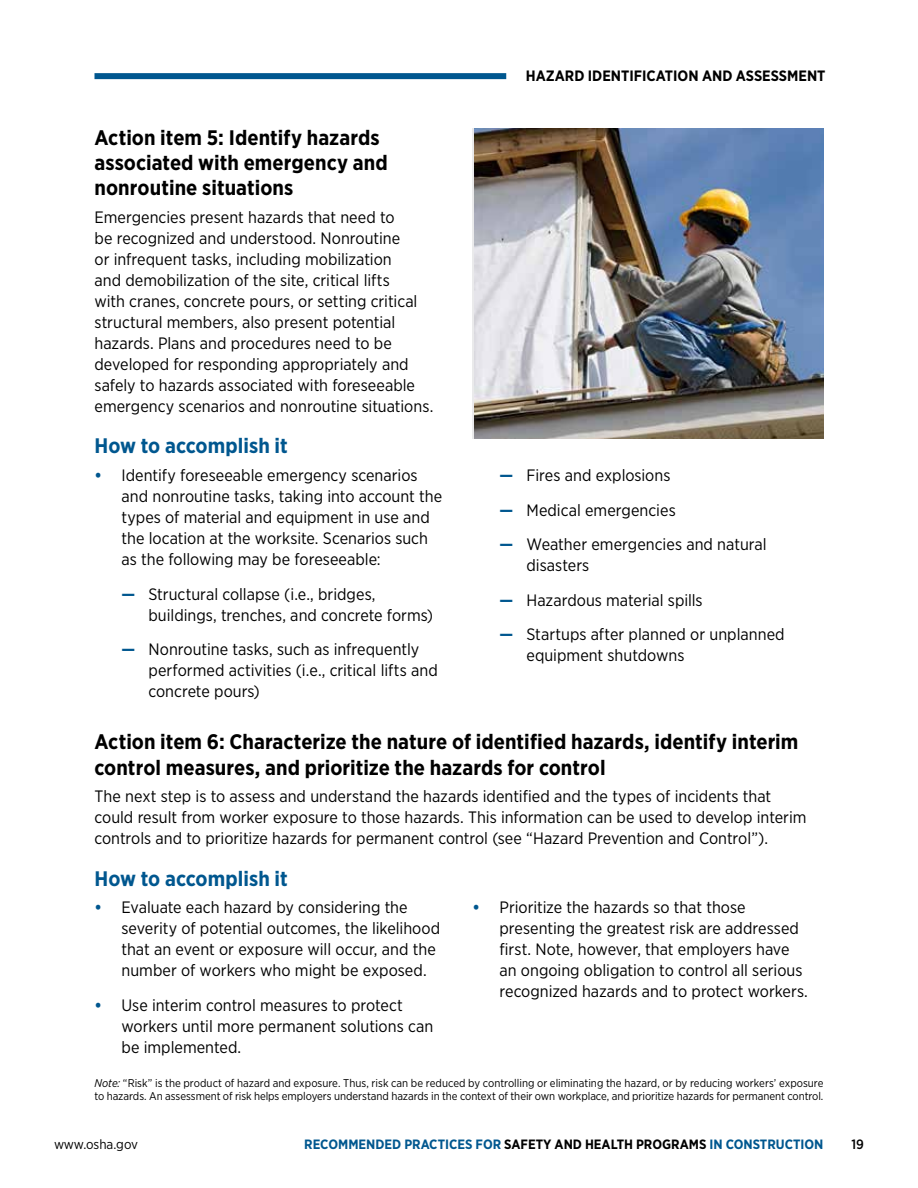
<style>
.page{position:relative;width:918px;height:1188px;background:#fff}
.page>*{position:absolute;margin:0;border:0;box-sizing:border-box;transform-origin:0 0}
.Action_Item{font:700 21px/25.2px "Gotham Narrow";letter-spacing:.005em;color:#000}
.How_to_header{font:700 21px "Gotham Narrow";color:#00578f}
.Action_Item_first_pa{font:16.5px/21px "Gotham Narrow";color:#000}
.t1{font:700 15px "Gotham Narrow";color:#000}
.t2{font:700 13.5px "Gotham Narrow";color:#00578f}
.t3{font:13.5px "Gotham Narrow";color:#000}
.t4{font:500 13.5px "Gotham Narrow";color:#000}
.Note{font:11.25px/13.5px "Gotham Narrow";letter-spacing:-.005em;color:#000}
.s1{font-weight:700;color:#00578f}
.s2{font-style:italic}
.s3{color:#000}
</style>
<div class="page">
<img style="left:475px;top:128px;width:349px;height:311px">
<div style="left:94px;top:73px;width:412px;height:6px;background:#00578f"></div>
<p class="Action_Item" style="left:94px;top:125px;width:295px">Action item 5: Identify hazards associated with emergency and nonroutine situations</p>
<p class="Action_Item_first_pa" style="left:94px;top:207px;width:340px">Emergencies present hazards that need to<br>be recognized and understood. Nonroutine<br>or infrequent tasks, including mobilization<br>and demobilization of the site, critical lifts<br>with cranes, concrete pours, or setting critical structural members, also present potential hazards. Plans and procedures need to be developed for responding appropriately and safely to hazards associated with foreseeable emergency scenarios and nonroutine situations.</p>
<p class="How_to_header" style="left:94px;top:433px;width:195px">How to accomplish it</p>
<p class="Action_Item_first_pa" style="left:122px;top:465px;width:322px;text-indent:-27px"><span class="s1">•</span> Identify foreseeable emergency scenarios and nonroutine tasks, taking into account the types of material and equipment in use and the location at the worksite. Scenarios such as the following may be foreseeable:</p>
<p class="Action_Item_first_pa" style="left:148px;top:583px;width:286px;text-indent:-27px"><span class="s1">—</span> Structural collapse (i.e., bridges, buildings, trenches, and concrete forms)</p>
<p class="Action_Item_first_pa" style="left:148px;top:639px;width:291px;text-indent:-27px"><span class="s1">—</span> Nonroutine tasks, such as infrequently performed activities (i.e., critical lifts and concrete pours)</p>
<p class="t1" style="left:526px;top:66px;width:301px">HAZARD IDENTIFICATION AND ASSESSMENT</p>
<p class="Action_Item_first_pa" style="left:500px;top:465px;width:172px"><span class="s1">—</span> Fires and explosions</p>
<p class="Action_Item_first_pa" style="left:500px;top:499px;width:178px"><span class="s1">—</span> Medical emergencies</p>
<p class="Action_Item_first_pa" style="left:526px;top:534px;width:242px;text-indent:-27px"><span class="s1">—</span> Weather emergencies and natural disasters</p>
<p class="Action_Item_first_pa" style="left:500px;top:589px;width:205px"><span class="s1">—</span> Hazardous material spills</p>
<p class="Action_Item_first_pa" style="left:526px;top:624px;width:260px;text-indent:-27px"><span class="s1">—</span> Startups after planned or unplanned equipment shutdowns</p>
<p class="Action_Item" style="left:94px;top:729px;width:706px">Action item 6: Characterize the nature of identified hazards, identify interim control measures, and prioritize the hazards for control</p>
<p class="Action_Item_first_pa" style="left:94px;top:786px;width:714px">The next step is to assess and understand the hazards identified and the types of incidents that could result from worker exposure to those hazards. This information can be used to develop interim controls and to prioritize hazards for permanent control (see “Hazard Prevention and Control”).</p>
<p class="How_to_header" style="left:94px;top:865px;width:195px">How to accomplish it</p>
<p class="Action_Item_first_pa" style="left:122px;top:897px;width:320px;text-indent:-27px"><span class="s1">•</span> Evaluate each hazard by considering the severity of potential outcomes, the likelihood that an event or exposure will occur, and the number of workers who might be exposed.</p>
<p class="Action_Item_first_pa" style="left:122px;top:994px;width:313px;text-indent:-27px"><span class="s1">•</span> Use interim control measures to protect workers until more permanent solutions can be implemented.</p>
<p class="Action_Item_first_pa" style="left:500px;top:897px;width:310px;text-indent:-27px"><span class="s1">•</span> Prioritize the hazards so that those presenting the greatest risk are addressed first. Note, however, that employers have an ongoing obligation to control all serious recognized hazards and to protect workers.</p>
<p class="Note" style="left:94px;top:1076px;width:731px"><span class="s2">Note:</span> “Risk” is the product of hazard and exposure. Thus, risk can be reduced by controlling or eliminating the hazard, or by reducing workers’ exposure to hazards. An assessment of risk helps employers understand hazards in the context of their own workplace, and prioritize hazards for permanent control.</p>
<p class="t3" style="left:54px;top:1136px;width:86px">www.osha.gov</p>
<p class="t2" style="left:304px;top:1136px;width:521px">RECOMMENDED PRACTICES FOR <span class="s3">SAFETY AND HEALTH PROGRAMS</span> IN CONSTRUCTION</p>
<p class="t4" style="left:852px;top:1136px;width:14px">19</p>
</div>
